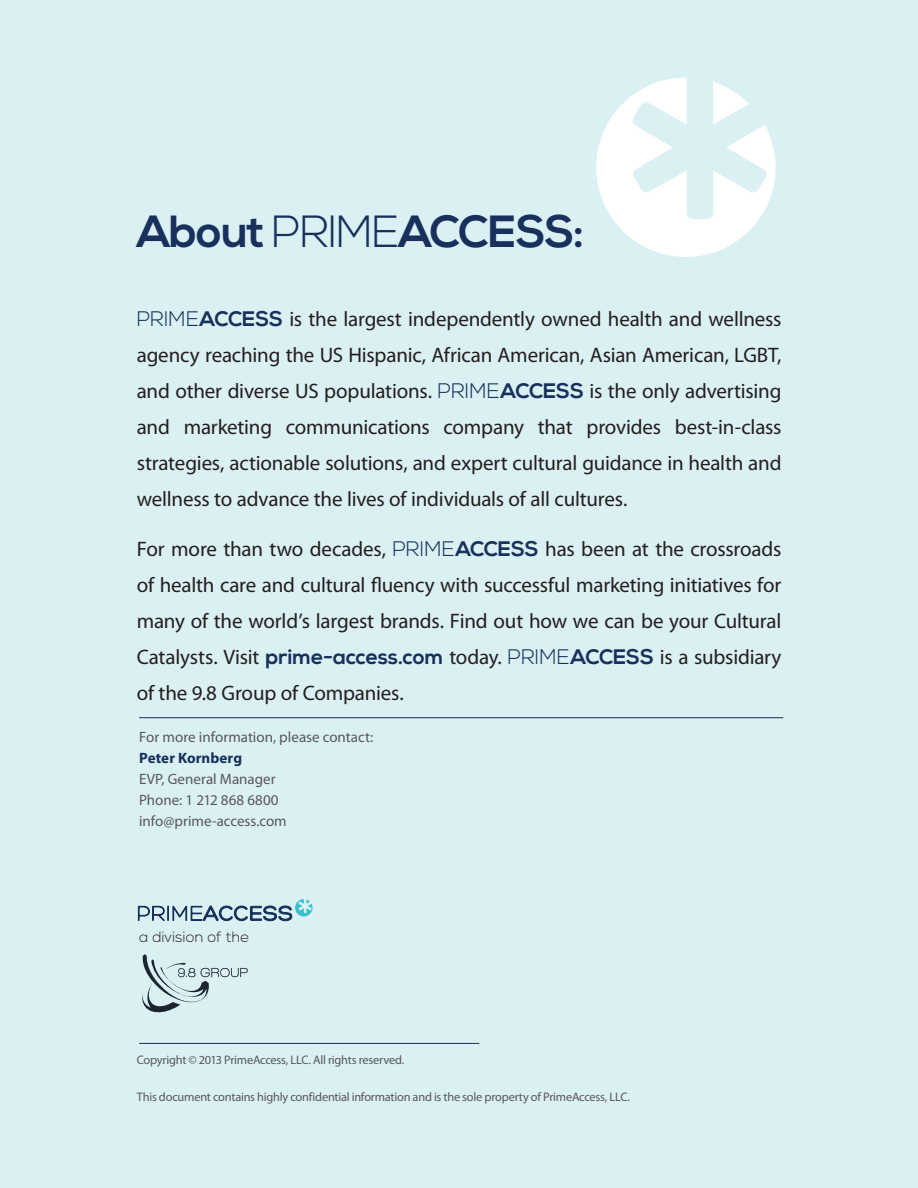
<style>
.page{position:relative;width:918px;height:1188px;background:#daf0f3}
.page>*{position:absolute;margin:0;border:0;box-sizing:border-box;transform-origin:0 0}
.t1{font:700 45px "Nexa";letter-spacing:-.025em;color:#18305b}
.t2{font:21px/36px "Myriad Pro";letter-spacing:-.01em;color:#231f20;text-align:justify}
.t3{font:15px/21px "Myriad Pro";color:#57585a}
.t4{font:300 15px "Nexa";letter-spacing:.005em;color:#231f20}
.t5{font:700 15px "Myriad Pro";letter-spacing:.005em;color:#18305b}
.t6{font:12.3px "Myriad Pro";letter-spacing:-.02em;color:#57585a}
.s1{font-weight:300}
.s2{font-family:"Nexa";font-weight:300;color:#18305b}
.s3{font-family:"Nexa";font-weight:700;color:#18305b}
</style>
<div class="page">
<svg style="left:596px;top:78px;width:180px;height:179px"></svg>
<hr style="left:139px;top:717px;width:644px;height:1px;background:#18305b">
<hr style="left:139px;top:1043px;width:340px;height:1px;background:#18305b">
<svg style="left:138px;top:899px;width:175px;height:22px"></svg>
<svg style="left:142px;top:954px;width:106px;height:59px"></svg>
<h1 class="t1" style="left:137px;top:205px;width:449px">About <span class="s1">PRIME</span>ACCESS:</h1>
<p class="t2" style="left:137px;top:302px;width:646px"><span class="s2">PRIME</span><span class="s3">ACCESS</span> is the largest independently owned health and wellness agency reaching the US Hispanic, African American, Asian American, LGBT, and other diverse US populations. <span class="s2">PRIME</span><span class="s3">ACCESS</span> is the only advertising and marketing communications company that provides best-in-class strategies, actionable solutions, and expert cultural guidance in health and wellness to advance the lives of individuals of all cultures.</p>
<p class="t2" style="left:137px;top:531px;width:646px">For more than two decades, <span class="s2">PRIME</span><span class="s3">ACCESS</span> has been at the crossroads of health care and cultural fluency with successful marketing initiatives for many of the world’s largest brands. Find out how we can be your Cultural Catalysts. Visit <span class="s3">prime-access.com</span> today. <span class="s2">PRIME</span><span class="s3">ACCESS</span> is a subsidiary of the 9.8 Group of Companies.</p>
<p class="t3" style="left:139px;top:727px;width:236px">For more information, please contact:</p>
<p class="t5" style="left:139px;top:749px;width:105px">Peter Kornberg</p>
<p class="t3" style="left:139px;top:769px;width:149px">EVP, General Manager<br>Phone: 1 212 868 6800 info@prime-access.com</p>
<p class="t4" style="left:139px;top:928px;width:112px">a division of the</p>
<p class="t6" style="left:137px;top:1053px;width:269px">Copyright © 2013 PrimeAccess, LLC. All rights reserved.</p>
<p class="t6" style="left:137px;top:1090px;width:495px">This document contains highly confidential information and is the sole property of PrimeAccess, LLC.</p>
</div>
